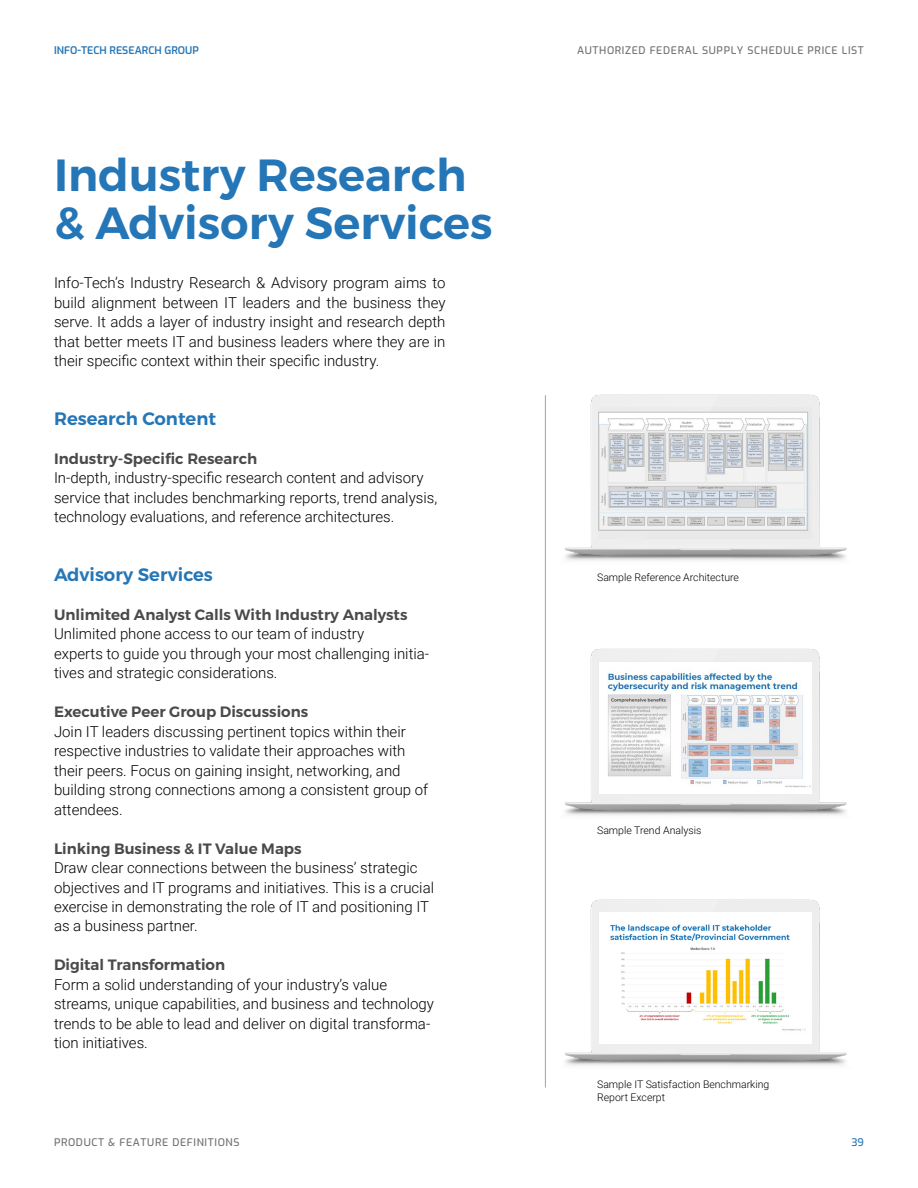
<style>
.page{position:relative;width:918px;height:1188px;background:#fff}
.page>*{position:absolute;margin:0;border:0;box-sizing:border-box;transform-origin:0 0}
.t1{font:600 45px/48px "Montserrat";color:#2576b7}
.t2{font:600 18px "Montserrat";color:#2576b7}
.t3{font:300 15px/19.5px "Roboto";color:#000101}
.t4{font:600 15px "Montserrat";color:#4a4a4a}
.t5{font:300 10.5px/13.5px "Roboto";color:#000101}
.t6{font:10.5px "Exo";letter-spacing:.06em;color:#717171}
.t7{font:10.5px "Exo";color:#2576b7}
</style>
<div class="page">
<img style="left:564px;top:394px;width:283px;height:167px">
<img style="left:564px;top:648px;width:283px;height:167px">
<div style="left:600px;top:662px;width:212px;height:132px;background:#fff"></div>
<img style="left:564px;top:899px;width:283px;height:167px">
<div style="left:600px;top:912px;width:212px;height:132px;background:#fff"></div>
<hr style="left:545px;top:395px;width:1px;height:692px;background:#a2a2a2">
<img style="left:600px;top:414px;width:206px;height:115px">
<div style="left:598px;top:412px;width:210px;height:119px;border:1px solid #bfbfbf"></div>
<svg style="left:607px;top:672px;width:204px;height:115px"></svg>
<svg style="left:610px;top:924px;width:196px;height:107px"></svg>
<p class="t7" style="left:54px;top:43px;width:146px">INFO-TECH RESEARCH GROUP</p>
<p class="t6" style="left:577px;top:43px;width:288px">AUTHORIZED FEDERAL SUPPLY SCHEDULE PRICE LIST</p>
<h1 class="t1" style="left:54px;top:151px;width:440px">Industry Research &amp; Advisory Services</h1>
<p class="t3" style="left:54px;top:272px;width:393px;text-align:justify">Info-Tech’s Industry Research &amp; Advisory program aims to build alignment between IT leaders and the business they serve. It adds a layer of industry insight and research depth that better meets IT and business leaders where they are in their specific context within their specific industry.</p>
<p class="t2" style="left:54px;top:407px;width:164px">Research Content</p>
<p class="t4" style="left:54px;top:449px;width:205px">Industry-Specific Research</p>
<p class="t3" style="left:54px;top:467px;width:385px">In-depth, industry-specific research content and advisory service that includes benchmarking reports, trend analysis, technology evaluations, and reference architectures.</p>
<p class="t2" style="left:54px;top:563px;width:160px">Advisory Services</p>
<p class="t4" style="left:54px;top:605px;width:355px">Unlimited Analyst Calls With Industry Analysts</p>
<p class="t3" style="left:54px;top:623px;width:377px">Unlimited phone access to our team of industry<br>experts to guide you through your most challenging initia&shy;tives and strategic considerations.</p>
<p class="t4" style="left:54px;top:702px;width:256px">Executive Peer Group Discussions</p>
<p class="t3" style="left:54px;top:721px;width:376px">Join IT leaders discussing pertinent topics within their respective industries to validate their approaches with their peers. Focus on gaining insight, networking, and building strong connections among a consistent group of attendees.</p>
<p class="t4" style="left:54px;top:839px;width:249px">Linking Business &amp; IT Value Maps</p>
<p class="t3" style="left:54px;top:857px;width:382px">Draw clear connections between the business’ strategic objectives and IT programs and initiatives. This is a crucial exercise in demonstrating the role of IT and positioning IT as a business partner.</p>
<p class="t4" style="left:54px;top:956px;width:173px">Digital Transformation</p>
<p class="t3" style="left:54px;top:974px;width:382px">Form a solid understanding of your industry’s value streams, unique capabilities, and business and technology trends to be able to lead and deliver on digital transforma&shy;tion initiatives.</p>
<p class="t6" style="left:54px;top:1135px;width:186px">PRODUCT &amp; FEATURE DEFINITIONS</p>
<p class="t5" style="left:597px;top:570px;width:143px">Sample Reference Architecture</p>
<p class="t5" style="left:597px;top:823px;width:106px">Sample Trend Analysis</p>
<p class="t5" style="left:597px;top:1077px;width:174px">Sample IT Satisfaction Benchmarking<br>Report Excerpt</p>
<p class="t7" style="left:851px;top:1135px;width:14px">39</p>
</div>
